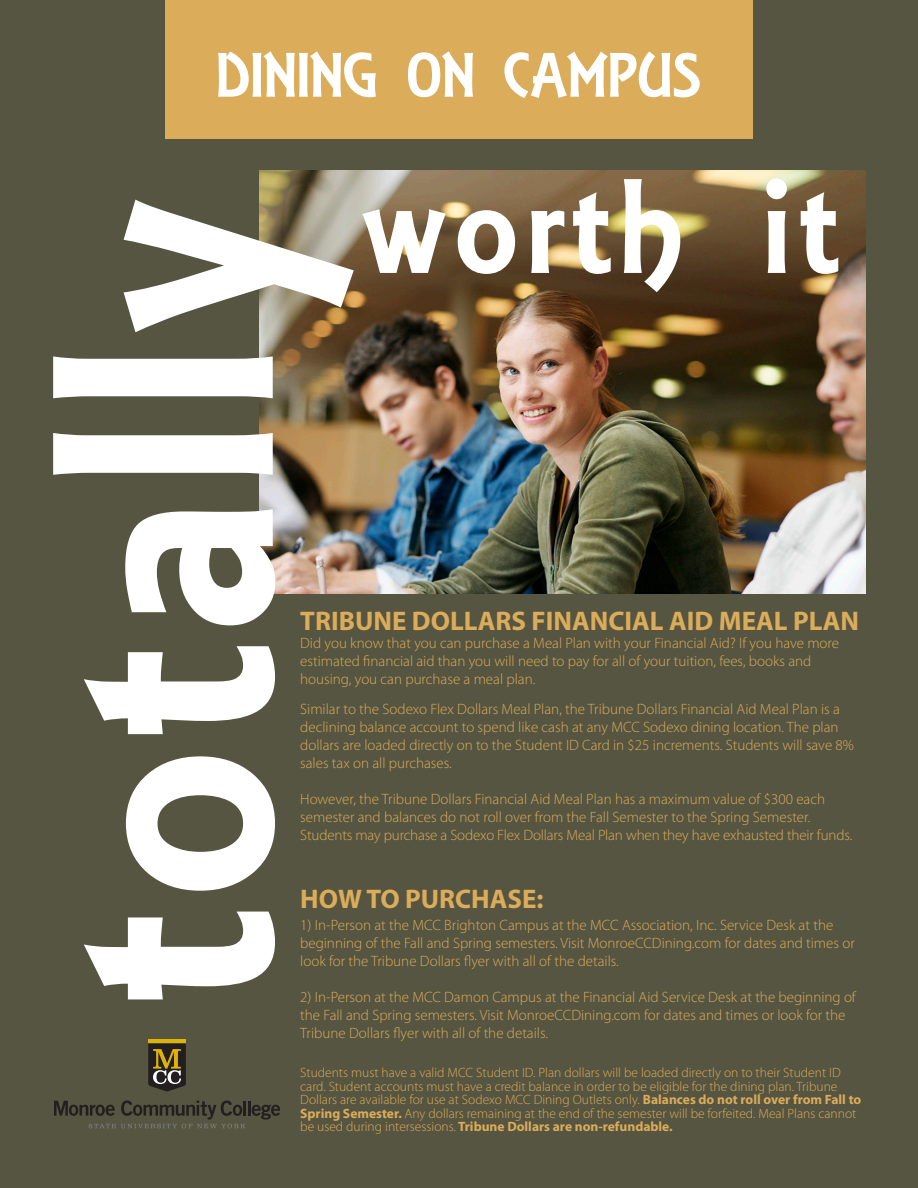
<style>
.page{position:relative;width:918px;height:1188px;background:#565541}
.page>*{position:absolute;margin:0;border:0;box-sizing:border-box;transform-origin:0 0}
.t1{font:337.05px "ARESSENCE";letter-spacing:.04em;color:#fff}
.t2{font:144px "ARESSENCE";letter-spacing:.06em;color:#fff}
.t3{font:67.2px "ARESSENCE";color:#fff}
.t4{font:700 27px "Myriad Pro";color:#dbac5a}
.t5{font:300 15px/18px "Myriad Pro";color:#dbac5a}
.t6{font:300 13.5px/13.5px "Myriad Pro";color:#dbac5a}
.s1{font-weight:700}
</style>
<div class="page">
<img style="left:260px;top:170px;width:605px;height:424px">
<div style="left:165px;top:0;width:588px;height:139px;background:#dbac5a"></div>
<hr style="left:148px;top:1040px;width:38px;height:3px;background:#deb308">
<svg style="left:148px;top:1044px;width:38px;height:48px;background:#544b31"></svg>
<svg style="left:54px;top:1101px;width:226px;height:27px"></svg>
<p class="t3" style="left:216px;top:37px;width:487px">DINING ON CAMPUS</p>
<p class="t2" style="left:362px;top:145px;width:478px">worth it</p>
<p class="t1" style="left:-26px;top:1001px;width:803px;rotate:-90deg">totally</p>
<p class="t4" style="left:300px;top:604px;width:560px">TRIBUNE DOLLARS FINANCIAL AID MEAL PLAN</p>
<p class="t5" style="left:300px;top:634px;width:540px">Did you know that you can purchase a Meal Plan with your Financial Aid? If you have more estimated financial aid than you will need to pay for all of your tuition, fees, books and</p>
<p class="t5" style="left:300px;top:664px;width:541px;line-height:30px">housing, you can purchase a meal plan.<br>Similar to the Sodexo Flex Dollars Meal Plan, the Tribune Dollars Financial Aid Meal Plan is a</p>
<p class="t5" style="left:300px;top:718px;width:555px">declining balance account to spend like cash at any MCC Sodexo dining location. The plan dollars are loaded directly on to the Student ID Card in $25 increments. Students will save 8% sales tax on all purchases.</p>
<p class="t5" style="left:300px;top:790px;width:526px">However, the Tribune Dollars Financial Aid Meal Plan has a maximum value of $300 each</p>
<p class="t5" style="left:300px;top:808px;width:554px">semester and balances do not roll over from the Fall Semester to the Spring Semester.<br>Students may purchase a Sodexo Flex Dollars Meal Plan when they have exhausted their funds.</p>
<p class="t4" style="left:300px;top:881px;width:245px">HOW TO PURCHASE:</p>
<p class="t5" style="left:300px;top:916px;width:556px">1) In-Person at the MCC Brighton Campus at the MCC Association, Inc. Service Desk at the beginning of the Fall and Spring semesters. Visit MonroeCCDining.com for dates and times or look for the Tribune Dollars flyer with all of the details.</p>
<p class="t5" style="left:300px;top:988px;width:557px">2) In-Person at the MCC Damon Campus at the Financial Aid Service Desk at the beginning of the Fall and Spring semesters. Visit MonroeCCDining.com for dates and times or look for the<br>Tribune Dollars flyer with all of the details.</p>
<p class="t6" style="left:300px;top:1066px;width:563px">Students must have a valid MCC Student ID. Plan dollars will be loaded directly on to their Student ID card. Student accounts must have a credit balance in order to be eligible for the dining plan. Tribune Dollars are available for use at Sodexo MCC Dining Outlets only. <span class="s1">Balances do not roll over from Fall to Spring Semester.</span> Any dollars remaining at the end of the semester will be forfeited. Meal Plans cannot be used during intersessions. <span class="s1">Tribune Dollars are non-refundable.</span></p>
</div>
